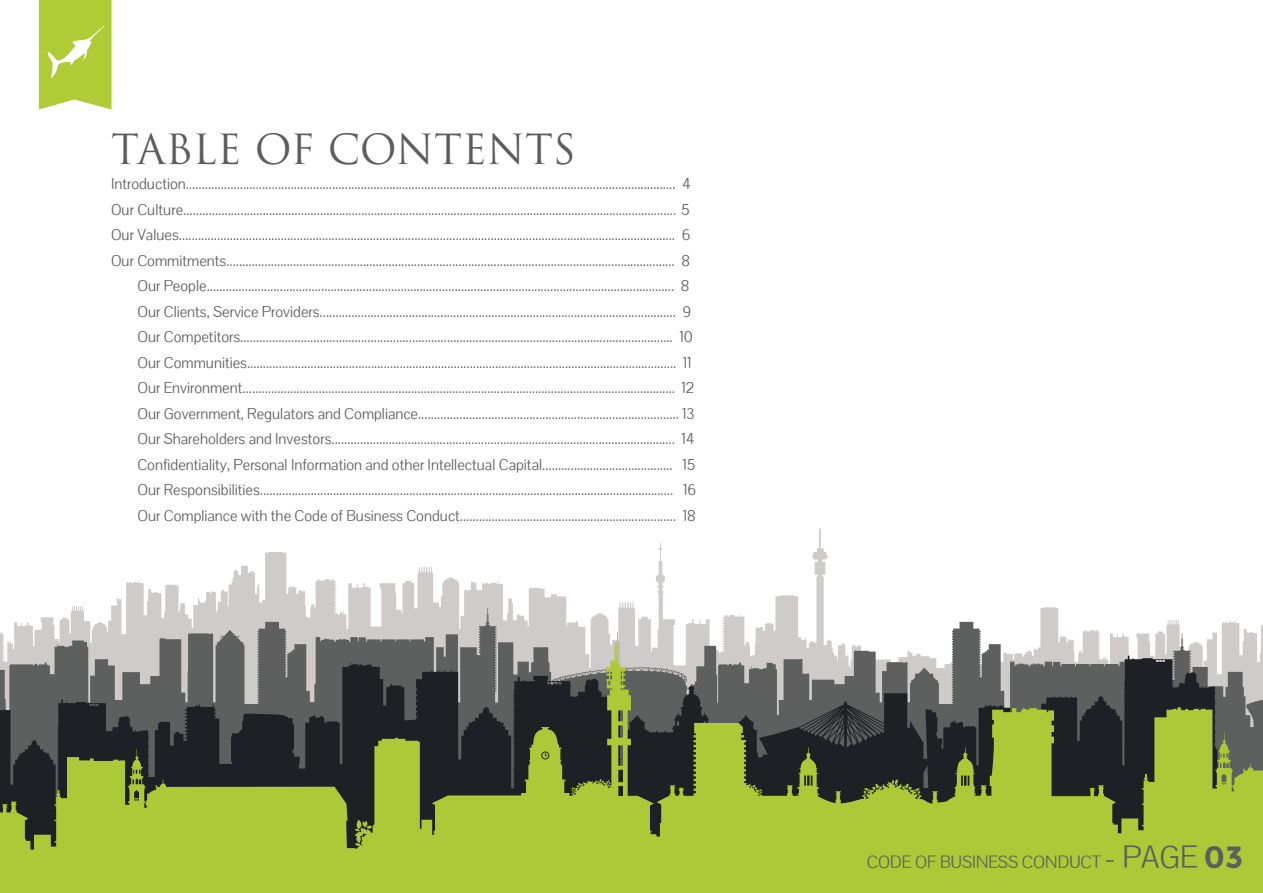
<style>
.page{position:relative;width:1263px;height:893px;background:#fff}
.page>*{position:absolute;margin:0;border:0;box-sizing:border-box;transform-origin:0 0}
.t1{font:40.5px "Trajan Pro";letter-spacing:-.005em;color:#5d5d5d}
.t2{font:17.1px "Pontano Sans";color:#5e5e5e}
.t3{font:15px "Pontano Sans";color:#5d5d5d}
.s1{font-size:30.75px}
.s2{font-family:"Montserrat";font-weight:700;font-size:30.75px}
</style>
<div class="page">
<svg style="left:556px;top:528px;width:272px;height:80px"></svg>
<svg style="left:193px;top:552px;width:363px;height:56px"></svg>
<svg style="left:188px;top:608px;width:1075px;height:41px"></svg>
<svg style="left:0;top:580px;width:188px;height:69px"></svg>
<svg style="left:351px;top:632px;width:912px;height:261px;background:#818f4e"></svg>
<svg style="left:360px;top:820px;width:12px;height:11px"></svg>
<svg style="left:861px;top:779px;width:61px;height:63px;background:#96ae34"></svg>
<svg style="left:741px;top:783px;width:21px;height:44px"></svg>
<svg style="left:571px;top:779px;width:48px;height:46px;background:#9eb735"></svg>
<svg style="left:0;top:649px;width:360px;height:244px;background:#737f44"></svg>
<svg style="left:39px;top:0;width:72px;height:110px;background:#b8d04c"></svg>
<h1 class="t1" style="left:111px;top:126px;width:466px">TABLE OF CONTENTS</h1>
<p class="t3" style="left:111px;top:178px;width:581px">Introduction.......................................................................................................................................................... 4</p>
<p class="t3" style="left:111px;top:203px;width:580px">Our Culture........................................................................................................................................................... 5</p>
<p class="t3" style="left:111px;top:229px;width:581px">Our Values............................................................................................................................................................ 6</p>
<p class="t3" style="left:111px;top:254px;width:580px">Our Commitments............................................................................................................................................. 8</p>
<p class="t3" style="left:137px;top:280px;width:553px">Our People................................................................................................................................................... 8</p>
<p class="t3" style="left:137px;top:305px;width:555px">Our Clients, Service Providers................................................................................................................ 9</p>
<p class="t3" style="left:137px;top:331px;width:557px">Our Competitors........................................................................................................................................ 10</p>
<p class="t3" style="left:137px;top:356px;width:556px">Our Communities....................................................................................................................................... 11</p>
<p class="t3" style="left:137px;top:382px;width:558px">Our Environment........................................................................................................................................ 12</p>
<p class="t3" style="left:137px;top:407px;width:559px">Our Government, Regulators and Compliance.................................................................................. 13</p>
<p class="t3" style="left:137px;top:433px;width:559px">Our Shareholders and Investors............................................................................................................ 14</p>
<p class="t3" style="left:137px;top:458px;width:559px">Confidentiality, Personal Information and other Intellectual Capital......................................... 15</p>
<p class="t3" style="left:137px;top:484px;width:560px">Our Responsibilities.................................................................................................................................. 16</p>
<p class="t3" style="left:137px;top:509px;width:560px">Our Compliance with the Code of Business Conduct.................................................................... 18</p>
<p class="t2" style="left:867px;top:855px;width:378px">CODE OF BUSINESS CONDUCT <span class="s1">- PAGE</span> <span class="s2">03</span></p>
</div>
